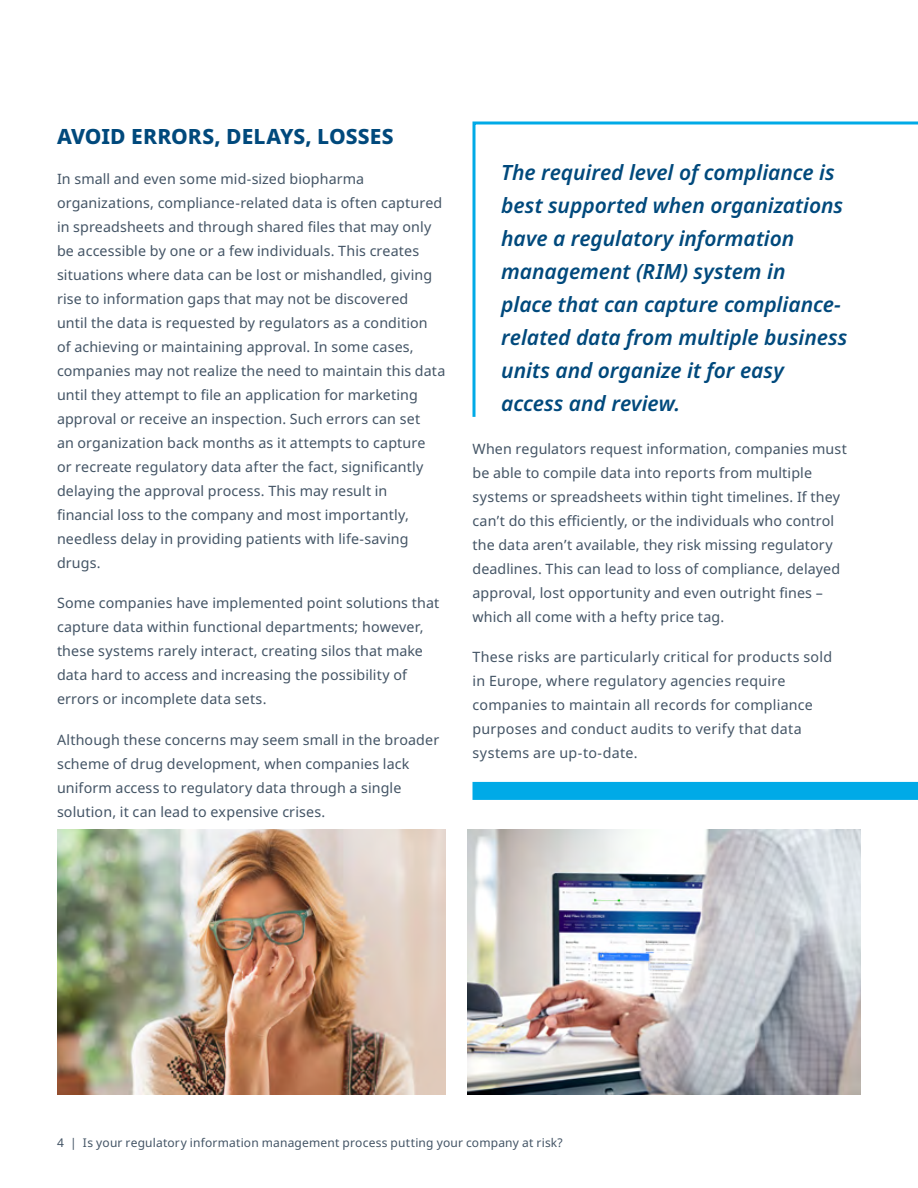
<style>
.page{position:relative;width:918px;height:1188px;background:#fff}
.page>*{position:absolute;margin:0;border:0;box-sizing:border-box;transform-origin:0 0}
.Callout_body_copy{font:italic 600 21px/33px "Noto Sans";letter-spacing:-.005em;color:#00497c}
.Section_heading{font:800 21px "Noto Sans";color:#00497c}
.Body_copy_-_Space{font:14.25px/24px "Noto Sans";letter-spacing:.01em;color:#435465}
.t1{font:12px "Noto Sans";letter-spacing:.015em;color:#435465}
</style>
<div class="page">
<div style="left:473px;top:782px;width:445px;height:18px;background:#00aae7"></div>
<svg style="left:472px;top:121px;width:446px;height:296px"></svg>
<img style="left:57px;top:829px;width:389px;height:266px">
<img style="left:467px;top:829px;width:394px;height:266px">
<p class="Section_heading" style="left:57px;top:121px;width:338px">AVOID ERRORS, DELAYS, LOSSES</p>
<p class="Body_copy_-_Space" style="left:57px;top:167px;width:390px">In small and even some mid-sized biopharma organizations, compliance-related data is often captured in spreadsheets and through shared files that may only be accessible by one or a few individuals. This creates situations where data can be lost or mishandled, giving rise to information gaps that may not be discovered<br>until the data is requested by regulators as a condition<br>of achieving or maintaining approval. In some cases, companies may not realize the need to maintain this data until they attempt to file an application for marketing approval or receive an inspection. Such errors can set<br>an organization back months as it attempts to capture<br>or recreate regulatory data after the fact, significantly delaying the approval process. This may result in financial loss to the company and most importantly, needless delay in providing patients with life-saving drugs.</p>
<p class="Body_copy_-_Space" style="left:57px;top:592px;width:384px">Some companies have implemented point solutions that capture data within functional departments; however, these systems rarely interact, creating silos that make data hard to access and increasing the possibility of errors or incomplete data sets.</p>
<p class="Body_copy_-_Space" style="left:57px;top:728px;width:384px">Although these concerns may seem small in the broader scheme of drug development, when companies lack uniform access to regulatory data through a single solution, it can lead to expensive crises.</p>
<p class="Callout_body_copy" style="left:501px;top:156px;width:348px">The required level of compliance is best supported when organizations have a regulatory information management (RIM) system in<br>place that can capture compliance&shy;related data from multiple business units and organize it for easy access and review.</p>
<p class="Body_copy_-_Space" style="left:472px;top:437px;width:376px">When regulators request information, companies must be able to compile data into reports from multiple systems or spreadsheets within tight timelines. If they can’t do this efficiently, or the individuals who control the data aren’t available, they risk missing regulatory deadlines. This can lead to loss of compliance, delayed approval, lost opportunity and even outright fines – which all come with a hefty price tag.</p>
<p class="Body_copy_-_Space" style="left:472px;top:645px;width:361px">These risks are particularly critical for products sold in Europe, where regulatory agencies require companies to maintain all records for compliance purposes and conduct audits to verify that data systems are up-to-date.</p>
<p class="t1" style="left:57px;top:1134px;width:507px">4 | Is your regulatory information management process putting your company at risk?</p>
</div>
